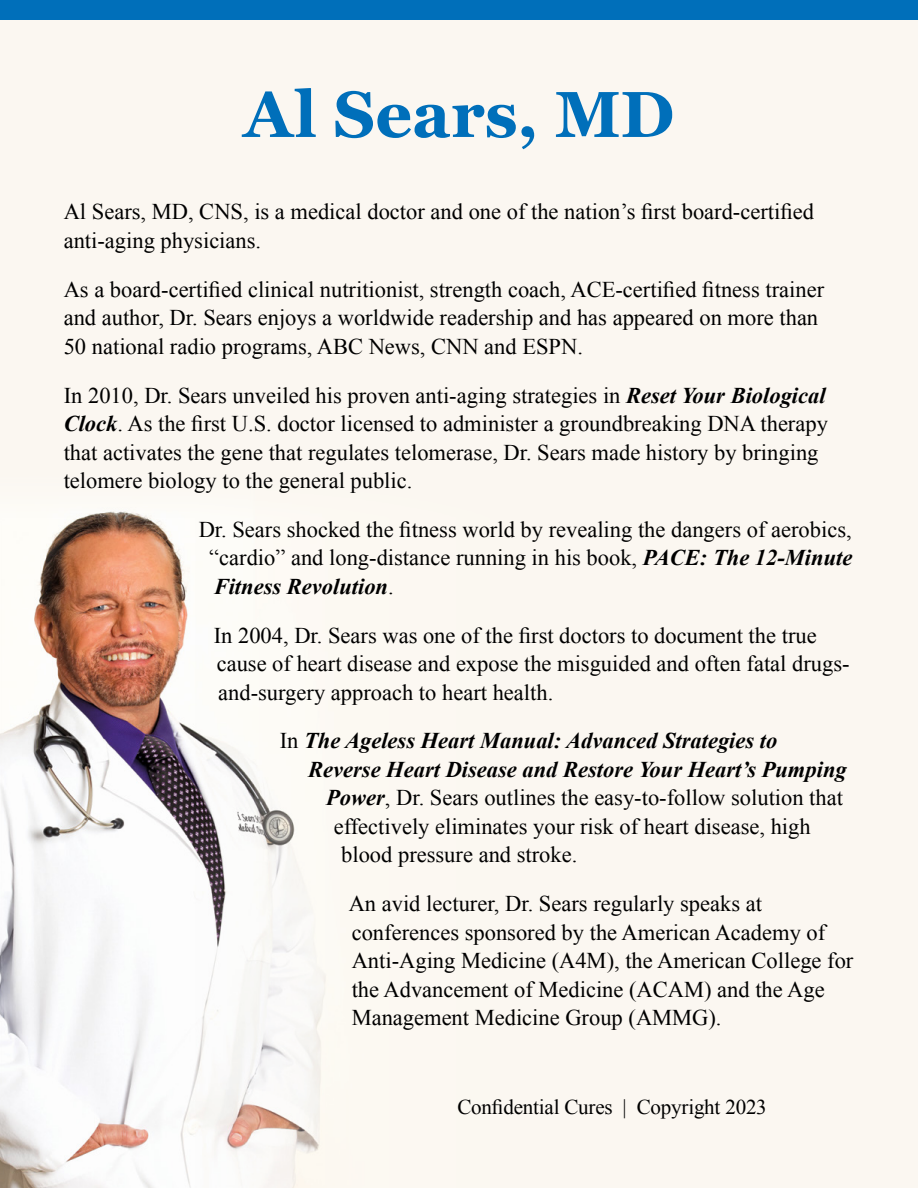
<style>
.page{position:relative;width:918px;height:1188px;background:#fbf7f1}
.page>*{position:absolute;margin:0;border:0;box-sizing:border-box;transform-origin:0 0}
.t1{font:700 64.8px "Georgia";color:#006fba}
.t2{font:22.5px/28.5px "Times New Roman";color:#000}
.t3{font:italic 700 22.5px "Times New Roman";color:#000}
.t4{font:21px "Times New Roman";letter-spacing:-.01em;color:#000}
.s1{font-weight:700;font-style:italic}
.s2{font-weight:400;font-style:normal}
</style>
<div class="page">
<img style="left:0;top:511px;width:321px;height:677px">
<div style="left:0;top:0;width:918px;height:19px;background:#006fba"></div>
<h1 class="t1" style="left:244px;top:66px;width:432px">Al Sears, MD</h1>
<p class="t2" style="left:64px;top:197px;width:752px">Al Sears, MD, CNS, is a medical doctor and one of the nation’s first board-certified anti-aging physicians.</p>
<p class="t2" style="left:64px;top:275px;width:762px">As a board-certified clinical nutritionist, strength coach, ACE-certified fitness trainer and author, Dr. Sears enjoys a worldwide readership and has appeared on more than<br>50 national radio programs, ABC News, CNN and ESPN.</p>
<p class="t2" style="left:64px;top:380px;width:766px">In 2010, Dr. Sears unveiled his proven anti-aging strategies in <span class="s1">Reset Your Biological Clock</span>. As the first U.S. doctor licensed to administer a groundbreaking DNA therapy that activates the gene that regulates telomerase, Dr. Sears made history by bringing telomere biology to the general public.</p>
<p class="t2" style="left:209px;top:515px;width:645px;text-align:justify;text-indent:-11px">Dr. Sears shocked the fitness world by revealing the dangers of aerobics, “cardio” and long-distance running in his book, <span class="s1">PACE: The 12-Minute Fitness Revolution</span>.</p>
<p class="t2" style="left:214px;top:620px;width:637px">In 2004, Dr. Sears was one of the first doctors to document the true cause of heart disease and expose the misguided and often fatal drugs&shy;and-surgery approach to heart health.</p>
<p class="t3" style="left:280px;top:725px;width:499px"><span class="s2">In</span> The Ageless Heart Manual: Advanced Strategies to</p>
<p class="t3" style="left:308px;top:754px;width:540px">Reverse Heart Disease and Restore Your Heart’s Pumping</p>
<p class="t2" style="left:326px;top:783px;width:518px"><span class="s1">Power</span>, Dr. Sears outlines the easy-to-follow solution that</p>
<p class="t2" style="left:334px;top:812px;width:478px">effectively eliminates your risk of heart disease, high</p>
<p class="t2" style="left:341px;top:840px;width:238px">blood pressure and stroke.</p>
<p class="t2" style="left:349px;top:889px;width:506px">An avid lecturer, Dr. Sears regularly speaks at conferences sponsored by the American Academy of Anti-Aging Medicine (A4M), the American College for the Advancement of Medicine (ACAM) and the Age Management Medicine Group (AMMG).</p>
<p class="t4" style="left:457px;top:1092px;width:311px">Confidential Cures | Copyright 2023</p>
</div>
